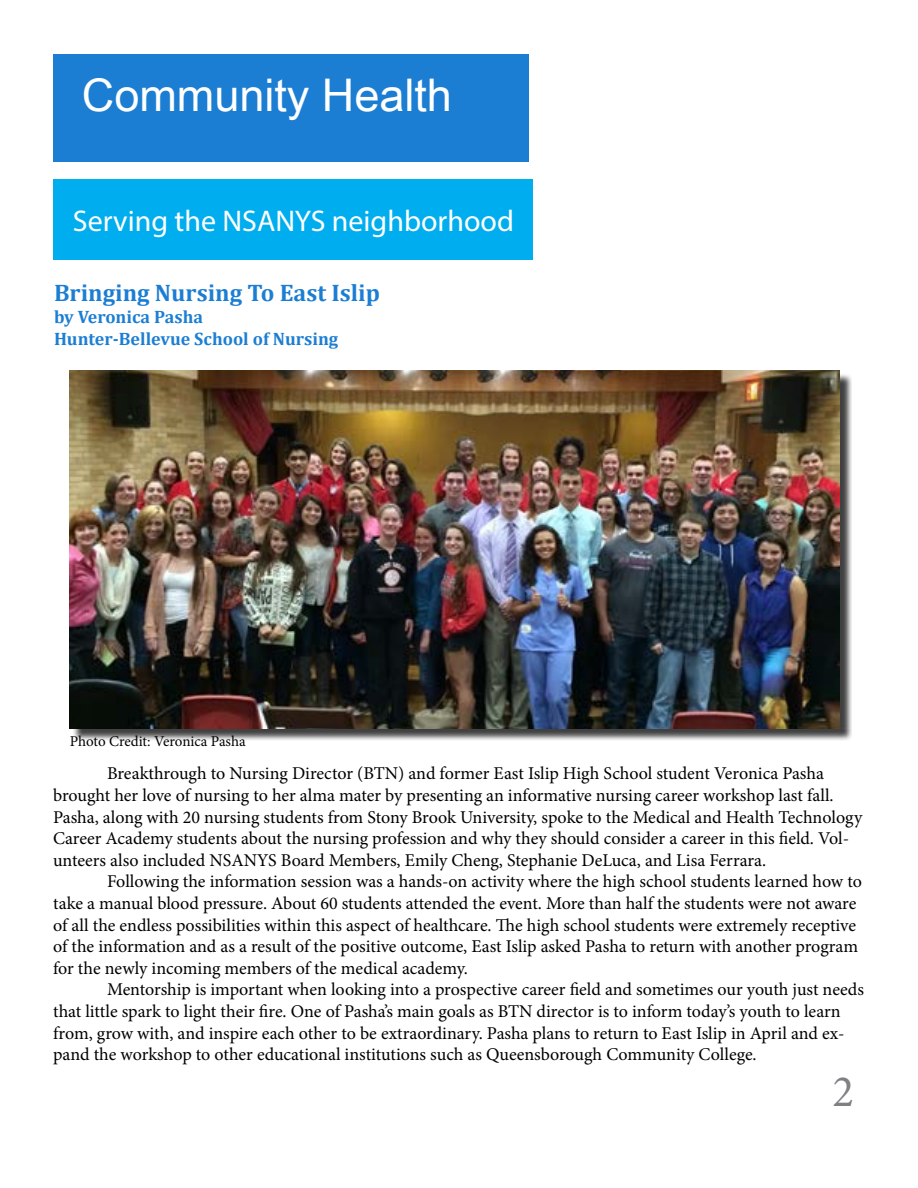
<style>
.page{position:relative;width:918px;height:1188px;background:#fff}
.page>*{position:absolute;margin:0;border:0;box-sizing:border-box;transform-origin:0 0}
.t1{font:45px "Arial Unicode MS";color:#fff}
.t2{font:45px "Minion Pro";color:#7e8083}
.t3{font:30px "Myriad Pro";color:#fff}
.t4{font:700 24px "Cambria";color:#1c7ed3}
.t5{font:18px/21.6px "Minion Pro";letter-spacing:-.005em;color:#000}
.t6{font:700 18px/21.6px "Cambria";color:#1c7ed3}
.t7{font:15px "Minion Pro";letter-spacing:-.005em;color:#000}
</style>
<div class="page">
<div style="left:53px;top:54px;width:476px;height:108px;background:#1c7ed3"></div>
<div style="left:53px;top:179px;width:480px;height:81px;background:#00aeef"></div>
<div style="left:72px;top:373px;width:780px;height:368px;background:#000;opacity:.75"></div>
<img style="left:70px;top:371px;width:769px;height:357px">
<h1 class="t1" style="left:82px;top:63px;width:372px">Community Health</h1>
<h2 class="t3" style="left:73px;top:203px;width:443px">Serving the NSANYS neighborhood</h2>
<h3 class="t4" style="left:54px;top:276px;width:328px">Bringing Nursing To East Islip</h3>
<p class="t6" style="left:54px;top:305px;width:286px">by Veronica Pasha<br>Hunter-Bellevue School of Nursing</p>
<p class="t7" style="left:70px;top:731px;width:177px">Photo Credit: Veronica Pasha</p>
<p class="t5" style="left:53px;top:763px;width:811px;text-indent:54px">Breakthrough to Nursing Director (BTN) and former East Islip High School student Veronica Pasha brought her love of nursing to her alma mater by presenting an informative nursing career workshop last fall.<br>Pasha, along with 20 nursing students from Stony Brook University, spoke to the Medical and Health Technology Career Academy students about the nursing profession and why they should consider a career in this field. Vol&shy;unteers also included NSANYS Board Members, Emily Cheng, Stephanie DeLuca, and Lisa Ferrara.</p>
<p class="t5" style="left:53px;top:871px;width:810px;text-indent:54px">Following the information session was a hands-on activity where the high school students learned how to take a manual blood pressure. About 60 students attended the event. More than half the students were not aware of all the endless possibilities within this aspect of healthcare. The high school students were extremely receptive of the information and as a result of the positive outcome, East Islip asked Pasha to return with another program for the newly incoming members of the medical academy.</p>
<p class="t5" style="left:53px;top:979px;width:812px;text-indent:54px">Mentorship is important when looking into a prospective career field and sometimes our youth just needs that little spark to light their fire. One of Pasha’s main goals as BTN director is to inform today’s youth to learn from, grow with, and inspire each other to be extraordinary. Pasha plans to return to East Islip in April and ex&shy;pand the workshop to other educational institutions such as Queensborough Community College.</p>
<h1 class="t2" style="left:833px;top:1061px;width:23px">2</h1>
</div>
